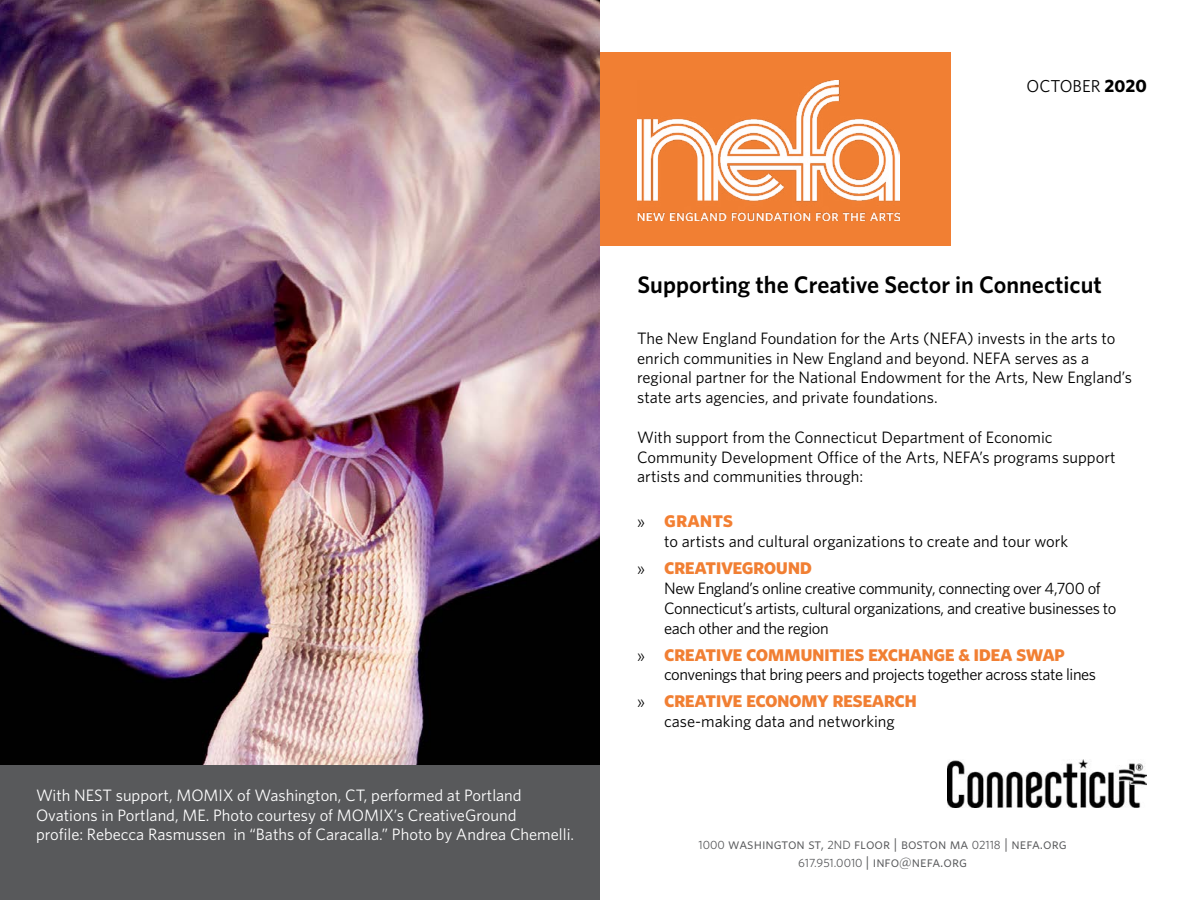
<style>
.page{position:relative;width:1200px;height:900px;background:#fff}
.page>*{position:absolute;margin:0;border:0;box-sizing:border-box;transform-origin:0 0}
.t1{font:600 24px "Whitney";color:#000}
.t2{font:22.5px "Whitney Bold SC";letter-spacing:-.025em;color:#f17f33}
.t3{font:22.5px "Whitney Bold SC";color:#f37f32}
.t4{font:17.25px "Whitney";color:#000}
.t5{font:16.5px/19.8px "Whitney";color:#000}
.t6{font:16.5px/19.8px "Whitney";letter-spacing:-.025em;color:#000}
.t7{font:16.5px/19.8px "Whitney";color:#fff}
.t8{font:15px/18px "Whitney Book SC";color:#58595b;text-align:center}
.s1{font-weight:700;font-size:18px}
.s2{font-weight:700}
.s3{font-family:"Whitney Book SC";font-size:15px;color:#000}
.s4{font-family:"Whitney";font-size:12px}
</style>
<div class="page">
<img style="left:947px;top:760px;width:199px;height:47px">
<img style="left:0;top:0;width:600px;height:765px">
<div style="left:600px;top:52px;width:351px;height:194px;background:#f17f33"></div>
<img style="left:637px;top:81px;width:263px;height:139px">
<div style="left:0;top:765px;width:600px;height:135px;background:#58595b"></div>
<p class="t4" style="left:1027px;top:75px;width:122px">OCTOBER <span class="s1">2</span><span class="s2">0</span><span class="s1">20</span></p>
<p class="t7" style="left:36px;top:785px;width:540px">With NEST support, MOMIX of Washington, CT, performed at Portland<br>Ovations in Portland, ME. Photo courtesy of MOMIX’s CreativeGround<br>profile: Rebecca Rasmussen in “Baths of Caracalla.” Photo by Andrea Chemelli.</p>
<h1 class="t1" style="left:638px;top:269px;width:466px">Supporting the Creative Sector in Connecticut</h1>
<p class="t5" style="left:637px;top:328px;width:497px">The New England Foundation for the Arts (NEFA) invests in the arts to enrich communities in New England and beyond. NEFA serves as a regional partner for the National Endowment for the Arts, New England’s state arts agencies, and private foundations.</p>
<p class="t5" style="left:637px;top:427px;width:480px">With support from the Connecticut Department of Economic<br>Community Development Office of the Arts, NEFA’s programs support artists and communities through:</p>
<p class="t3" style="left:637px;top:506px;width:98px"><span class="s3">»</span> grants</p>
<p class="t5" style="left:664px;top:531px;width:406px">to artists and cultural organizations to create and tour work</p>
<p class="t2" style="left:637px;top:553px;width:176px"><span class="s3">»</span> creativeground</p>
<p class="t6" style="left:664px;top:578px;width:454px">New England’s online creative community, connecting over 4,700 of<br>Connecticut’s artists, cultural organizations, and creative businesses to each other and the region</p>
<p class="t2" style="left:637px;top:639px;width:429px"><span class="s3">»</span> creative communities exchange &amp; idea swap</p>
<p class="t6" style="left:664px;top:664px;width:433px">convenings that bring peers and projects together across state lines</p>
<p class="t2" style="left:637px;top:686px;width:281px"><span class="s3">»</span> creative economy research</p>
<p class="t5" style="left:664px;top:711px;width:232px">case-making data and networking</p>
<p class="t8" style="left:698px;top:835px;width:370px"><span class="s4">1000</span> washington st, <span class="s4">2ND</span> floor | boston ma <span class="s4">02118</span> | nefa.org<br><span class="s4">617.951.0010</span> | info@nefa.org</p>
</div>
